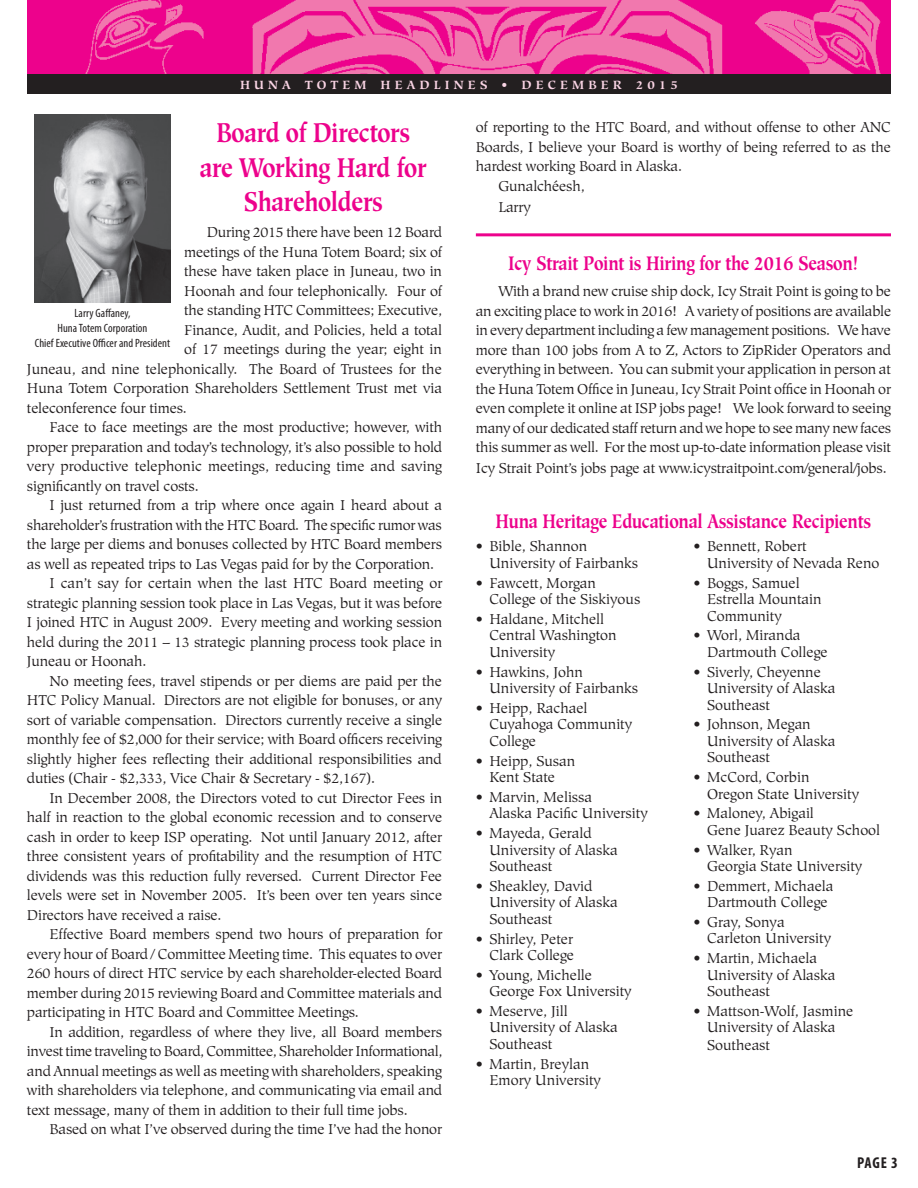
<style>
.page{position:relative;width:918px;height:1188px;background:#fff}
.page>*{position:absolute;margin:0;border:0;box-sizing:border-box;transform-origin:0 0}
.t1{font:700 27px/34.5px "Hiroshige";letter-spacing:-.015em;color:#ed028c;text-align:center;scale:.82 1}
.t2{font:700 19.5px "Hiroshige";letter-spacing:-.015em;color:#ed028c;scale:.82 1}
.t3{font:700 condensed 15.75px "Myriad Pro";color:#231f20}
.t4{font:14.25px/16.5px "Hiroshige";letter-spacing:-.01em;color:#231f20}
.t5{font:condensed 12px/15px "Myriad Pro";letter-spacing:.005em;color:#231f20;text-align:center}
.t6{font:700 11.85px "Hiroshige";letter-spacing:.35em;color:#fad5e5}
</style>
<div class="page">
<img style="left:34px;top:115px;width:137px;height:187px">
<hr style="left:476px;top:233px;width:415px;height:3px;background:#ed028c">
<img style="left:27px;top:0;width:864px;height:74px">
<div style="left:27px;top:74px;width:864px;height:20px;background:#231f20"></div>
<p class="t6" style="left:240px;top:77px;width:439px">HUNA TOTEM HEADLINES • DECEMBER 2015</p>
<h1 class="t1" style="left:200px;top:116px;width:278px">Board of Directors are Working Hard for<br>Shareholders</h1>
<p class="t4" style="left:207px;top:224px;width:237px">During 2015 there have been 12 Board</p>
<p class="t4" style="left:184px;top:244px;width:259px">meetings of the Huna Totem Board; six of</p>
<p class="t4" style="left:184px;top:263px;width:259px">these have taken place in Juneau, two in</p>
<p class="t4" style="left:184px;top:283px;width:259px">Hoonah and four telephonically. Four of</p>
<p class="t4" style="left:184px;top:302px;width:259px">the standing HTC Committees; Executive,</p>
<p class="t4" style="left:184px;top:322px;width:259px">Finance, Audit, and Policies, held a total</p>
<p class="t4" style="left:184px;top:341px;width:259px">of 17 meetings during the year; eight in</p>
<p class="t4" style="left:27px;top:361px;width:416px">Juneau, and nine telephonically. The Board of Trustees for the</p>
<p class="t4" style="left:27px;top:380px;width:417px">Huna Totem Corporation Shareholders Settlement Trust met via</p>
<p class="t4" style="left:27px;top:400px;width:161px">teleconference four times.</p>
<p class="t4" style="left:50px;top:419px;width:394px">Face to face meetings are the most productive; however, with</p>
<p class="t4" style="left:27px;top:439px;width:417px">proper preparation and today’s technology, it’s also possible to hold</p>
<p class="t4" style="left:27px;top:458px;width:417px">very productive telephonic meetings, reducing time and saving</p>
<p class="t4" style="left:27px;top:478px;width:173px">significantly on travel costs.</p>
<p class="t4" style="left:50px;top:497px;width:394px">I just returned from a trip where once again I heard about a</p>
<p class="t4" style="left:27px;top:517px;width:416px">shareholder’s frustration with the HTC Board. The specific rumor was</p>
<p class="t4" style="left:27px;top:536px;width:417px">the large per diems and bonuses collected by HTC Board members</p>
<p class="t4" style="left:27px;top:556px;width:409px">as well as repeated trips to Las Vegas paid for by the Corporation.</p>
<p class="t4" style="left:50px;top:575px;width:394px">I can’t say for certain when the last HTC Board meeting or</p>
<p class="t4" style="left:27px;top:595px;width:417px">strategic planning session took place in Las Vegas, but it was before</p>
<p class="t4" style="left:27px;top:614px;width:417px">I joined HTC in August 2009. Every meeting and working session</p>
<p class="t4" style="left:27px;top:634px;width:417px">held during the 2011 – 13 strategic planning process took place in</p>
<p class="t4" style="left:27px;top:653px;width:121px">Juneau or Hoonah.</p>
<p class="t4" style="left:50px;top:673px;width:394px">No meeting fees, travel stipends or per diems are paid per the</p>
<p class="t4" style="left:27px;top:692px;width:417px">HTC Policy Manual. Directors are not eligible for bonuses, or any</p>
<p class="t4" style="left:27px;top:712px;width:417px">sort of variable compensation. Directors currently receive a single</p>
<p class="t4" style="left:27px;top:731px;width:417px">monthly fee of $2,000 for their service; with Board officers receiving</p>
<p class="t4" style="left:27px;top:751px;width:416px">slightly higher fees reflecting their additional responsibilities and</p>
<p class="t4" style="left:27px;top:770px;width:350px">duties (Chair - $2,333, Vice Chair &amp; Secretary - $2,167).</p>
<p class="t4" style="left:50px;top:790px;width:394px">In December 2008, the Directors voted to cut Director Fees in</p>
<p class="t4" style="left:27px;top:809px;width:417px">half in reaction to the global economic recession and to conserve</p>
<p class="t4" style="left:27px;top:829px;width:417px">cash in order to keep ISP operating. Not until January 2012, after</p>
<p class="t4" style="left:27px;top:848px;width:417px">three consistent years of profitability and the resumption of HTC</p>
<p class="t4" style="left:27px;top:868px;width:417px">dividends was this reduction fully reversed. Current Director Fee</p>
<p class="t4" style="left:27px;top:887px;width:417px">levels were set in November 2005. It’s been over ten years since</p>
<p class="t4" style="left:27px;top:907px;width:196px">Directors have received a raise.</p>
<p class="t4" style="left:50px;top:926px;width:394px">Effective Board members spend two hours of preparation for</p>
<p class="t4" style="left:27px;top:946px;width:417px">every hour of Board / Committee Meeting time. This equates to over</p>
<p class="t4" style="left:27px;top:965px;width:417px">260 hours of direct HTC service by each shareholder-elected Board</p>
<p class="t4" style="left:27px;top:985px;width:417px">member during 2015 reviewing Board and Committee materials and</p>
<p class="t4" style="left:27px;top:1004px;width:333px">participating in HTC Board and Committee Meetings.</p>
<p class="t4" style="left:50px;top:1024px;width:394px">In addition, regardless of where they live, all Board members</p>
<p class="t4" style="left:27px;top:1043px;width:417px">invest time traveling to Board, Committee, Shareholder Informational,</p>
<p class="t4" style="left:27px;top:1063px;width:416px">and Annual meetings as well as meeting with shareholders, speaking</p>
<p class="t4" style="left:27px;top:1082px;width:417px">with shareholders via telephone, and communicating via email and</p>
<p class="t4" style="left:27px;top:1102px;width:382px">text message, many of them in addition to their full time jobs.</p>
<p class="t4" style="left:50px;top:1121px;width:394px">Based on what I’ve observed during the time I’ve had the honor</p>
<p class="t5" style="left:35px;top:305px;width:137px">Larry Gaffaney,<br>Huna Totem Corporation<br>Chief Executive Officer and President</p>
<p class="t4" style="left:476px;top:119px;width:417px">of reporting to the HTC Board, and without offense to other ANC</p>
<p class="t4" style="left:476px;top:139px;width:417px">Boards, I believe your Board is worthy of being referred to as the</p>
<p class="t4" style="left:476px;top:158px;width:208px">hardest working Board in Alaska.</p>
<p class="t4" style="left:498px;top:178px;width:88px">Gunalchéesh,</p>
<p class="t4" style="left:498px;top:199px;width:34px">Larry</p>
<h2 class="t2" style="left:508px;top:252px;width:428px">Icy Strait Point is Hiring for the 2016 Season!</h2>
<p class="t4" style="left:476px;top:282px;width:417px;line-height:19.5px;text-align:justify;text-indent:23px">With a brand new cruise ship dock, Icy Strait Point is going to be an exciting place to work in 2016! A variety of positions are available in every department including a few management positions. We have more than 100 jobs from A to Z, Actors to ZipRider Operators and everything in between. You can submit your application in person at the Huna Totem Office in Juneau, Icy Strait Point office in Hoonah or even complete it online at ISP jobs page! We look forward to seeing many of our dedicated staff return and we hope to see many new faces this summer as well. For the most up-to-date information please visit</p>
<p class="t4" style="left:476px;top:460px;width:412px">Icy Strait Point’s jobs page at www.icystraitpoint.com/general/jobs.</p>
<h2 class="t2" style="left:496px;top:510px;width:459px">Huna Heritage Educational Assistance Recipients</h2>
<p class="t4" style="left:489px;top:538px;width:150px;text-indent:-13px">• Bible, Shannon<br>University of Fairbanks</p>
<p class="t4" style="left:489px;top:575px;width:152px;text-indent:-13px">• Fawcett, Morgan<br>College of the Siskiyous</p>
<p class="t4" style="left:489px;top:611px;width:129px;text-indent:-13px">• Haldane, Mitchell<br>Central Washington<br>University</p>
<p class="t4" style="left:489px;top:664px;width:150px;text-indent:-13px">• Hawkins, John<br>University of Fairbanks</p>
<p class="t4" style="left:489px;top:700px;width:144px;text-indent:-13px">• Heipp, Rachael<br>Cuyahoga Community<br>College</p>
<p class="t4" style="left:476px;top:753px;width:101px;text-align:center">• Heipp, Susan<br>Kent State</p>
<p class="t4" style="left:489px;top:789px;width:160px;text-indent:-13px">• Marvin, Melissa<br>Alaska Pacific University</p>
<p class="t4" style="left:489px;top:825px;width:130px;text-indent:-13px">• Mayeda, Gerald<br>University of Alaska<br>Southeast</p>
<p class="t4" style="left:489px;top:878px;width:130px;text-indent:-13px">• Sheakley, David<br>University of Alaska<br>Southeast</p>
<p class="t4" style="left:476px;top:930px;width:100px;text-align:right">• Shirley, Peter<br>Clark College</p>
<p class="t4" style="left:489px;top:967px;width:144px;text-indent:-13px">• Young, Michelle<br>George Fox University</p>
<p class="t4" style="left:489px;top:1003px;width:130px;text-indent:-13px">• Meserve, Jill<br>University of Alaska<br>Southeast</p>
<p class="t4" style="left:489px;top:1056px;width:113px;text-indent:-13px">• Martin, Breylan<br>Emory University</p>
<p class="t4" style="left:707px;top:538px;width:174px;text-indent:-13px">• Bennett, Robert<br>University of Nevada Reno</p>
<p class="t4" style="left:707px;top:575px;width:116px;text-indent:-13px">• Boggs, Samuel<br>Estrella Mountain<br>Community</p>
<p class="t4" style="left:707px;top:627px;width:122px;text-indent:-13px">• Worl, Miranda<br>Dartmouth College</p>
<p class="t4" style="left:707px;top:664px;width:130px;text-indent:-13px">• Siverly, Cheyenne<br>University of Alaska<br>Southeast</p>
<p class="t4" style="left:707px;top:716px;width:130px;text-indent:-13px">• Johnson, Megan<br>University of Alaska<br>Southeast</p>
<p class="t4" style="left:707px;top:769px;width:154px;text-indent:-13px">• McCord, Corbin<br>Oregon State University</p>
<p class="t4" style="left:707px;top:805px;width:175px;text-indent:-13px">• Maloney, Abigail<br>Gene Juarez Beauty School</p>
<p class="t4" style="left:707px;top:842px;width:157px;text-indent:-13px">• Walker, Ryan<br>Georgia State University</p>
<p class="t4" style="left:694px;top:878px;width:141px;text-align:center">• Demmert, Michaela<br>Dartmouth College</p>
<p class="t4" style="left:707px;top:914px;width:126px;text-indent:-13px">• Gray, Sonya<br>Carleton University</p>
<p class="t4" style="left:707px;top:950px;width:130px;text-indent:-13px">• Martin, Michaela<br>University of Alaska<br>Southeast</p>
<p class="t4" style="left:707px;top:1003px;width:148px;line-height:17px;text-indent:-13px">• Mattson-Wolf, Jasmine<br>University of Alaska<br>Southeast</p>
<p class="t3" style="left:857px;top:1153px;width:42px">PAGE 3</p>
</div>
